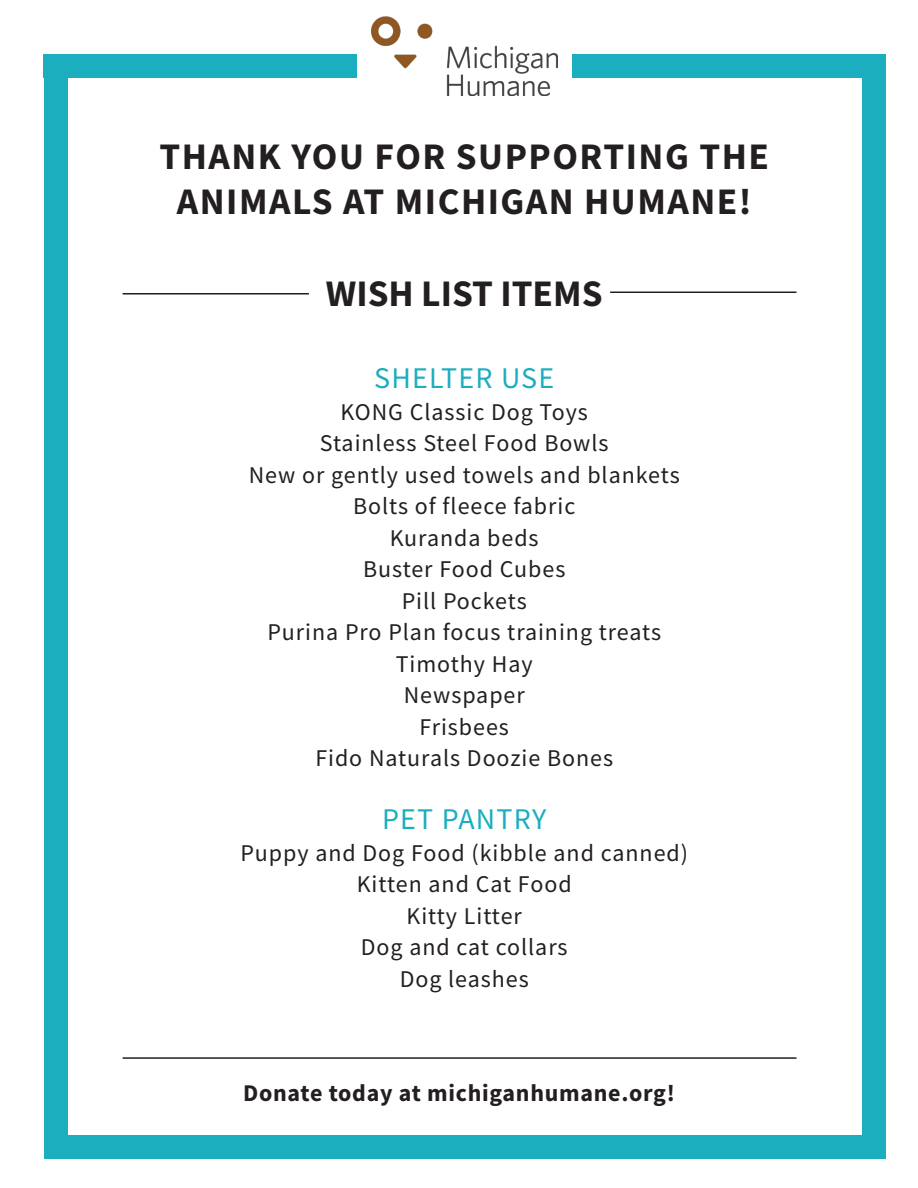
<style>
.page{position:relative;width:918px;height:1188px;background:#fff}
.page>*{position:absolute;margin:0;border:0;box-sizing:border-box;transform-origin:0 0}
.t1{font:700 37.5px "Source Sans Pro";letter-spacing:.04em;color:#231f20}
.t2{font:700 37.5px "Source Sans Pro";color:#231f20}
.t3{font:30px "Source Sans Pro";letter-spacing:.04em;color:#1baebe}
.t4{font:24px "Source Sans Pro";letter-spacing:.04em;color:#231f20}
.t5{font:700 24px "Source Sans Pro";letter-spacing:.03em;color:#231f20}
</style>
<div class="page">
<div style="left:572px;top:54px;width:314px;height:24px;background:#1baebe"></div>
<img style="left:372px;top:16px;width:186px;height:80px">
<div style="left:44px;top:54px;width:313px;height:24px;background:#1baebe"></div>
<div style="left:44px;top:54px;width:24px;height:1099px;background:#1baebe"></div>
<div style="left:862px;top:54px;width:24px;height:1094px;background:#1baebe"></div>
<div style="left:44px;top:1136px;width:842px;height:23px;background:#1baebe"></div>
<hr style="left:123px;top:1057px;width:673px;height:2px;background:#231f20">
<hr style="left:123px;top:293px;width:186px;height:2px;background:#231f20">
<hr style="left:610px;top:292px;width:186px;height:1px;background:#231f20">
<p class="t1" style="left:159px;top:131px;width:611px">THANK YOU FOR SUPPORTING THE</p>
<p class="t1" style="left:177px;top:176px;width:576px">ANIMALS AT MICHIGAN HUMANE!</p>
<p class="t2" style="left:326px;top:268px;width:278px">WISH LIST ITEMS</p>
<p class="t3" style="left:374px;top:359px;width:182px">SHELTER USE</p>
<p class="t4" style="left:341px;top:397px;width:249px">KONG Classic Dog Toys</p>
<p class="t4" style="left:320px;top:428px;width:290px">Stainless Steel Food Bowls</p>
<p class="t4" style="left:249px;top:460px;width:433px">New or gently used towels and blankets</p>
<p class="t4" style="left:353px;top:491px;width:224px">Bolts of fleece fabric</p>
<p class="t4" style="left:390px;top:523px;width:150px">Kuranda beds</p>
<p class="t4" style="left:363px;top:554px;width:204px">Buster Food Cubes</p>
<p class="t4" style="left:402px;top:586px;width:127px">Pill Pockets</p>
<p class="t4" style="left:267px;top:617px;width:395px">Purina Pro Plan focus training treats</p>
<p class="t4" style="left:396px;top:649px;width:138px">Timothy Hay</p>
<p class="t4" style="left:404px;top:680px;width:123px">Newspaper</p>
<p class="t4" style="left:419px;top:712px;width:91px">Frisbees</p>
<p class="t4" style="left:315px;top:743px;width:299px">Fido Naturals Doozie Bones</p>
<p class="t3" style="left:382px;top:800px;width:166px">PET PANTRY</p>
<p class="t4" style="left:240px;top:838px;width:449px">Puppy and Dog Food (kibble and canned)</p>
<p class="t4" style="left:357px;top:869px;width:216px">Kitten and Cat Food</p>
<p class="t4" style="left:407px;top:901px;width:117px">Kitty Litter</p>
<p class="t4" style="left:361px;top:932px;width:208px">Dog and cat collars</p>
<p class="t4" style="left:400px;top:964px;width:131px">Dog leashes</p>
<p class="t5" style="left:243px;top:1077px;width:433px">Donate today at michiganhumane.org!</p>
</div>
